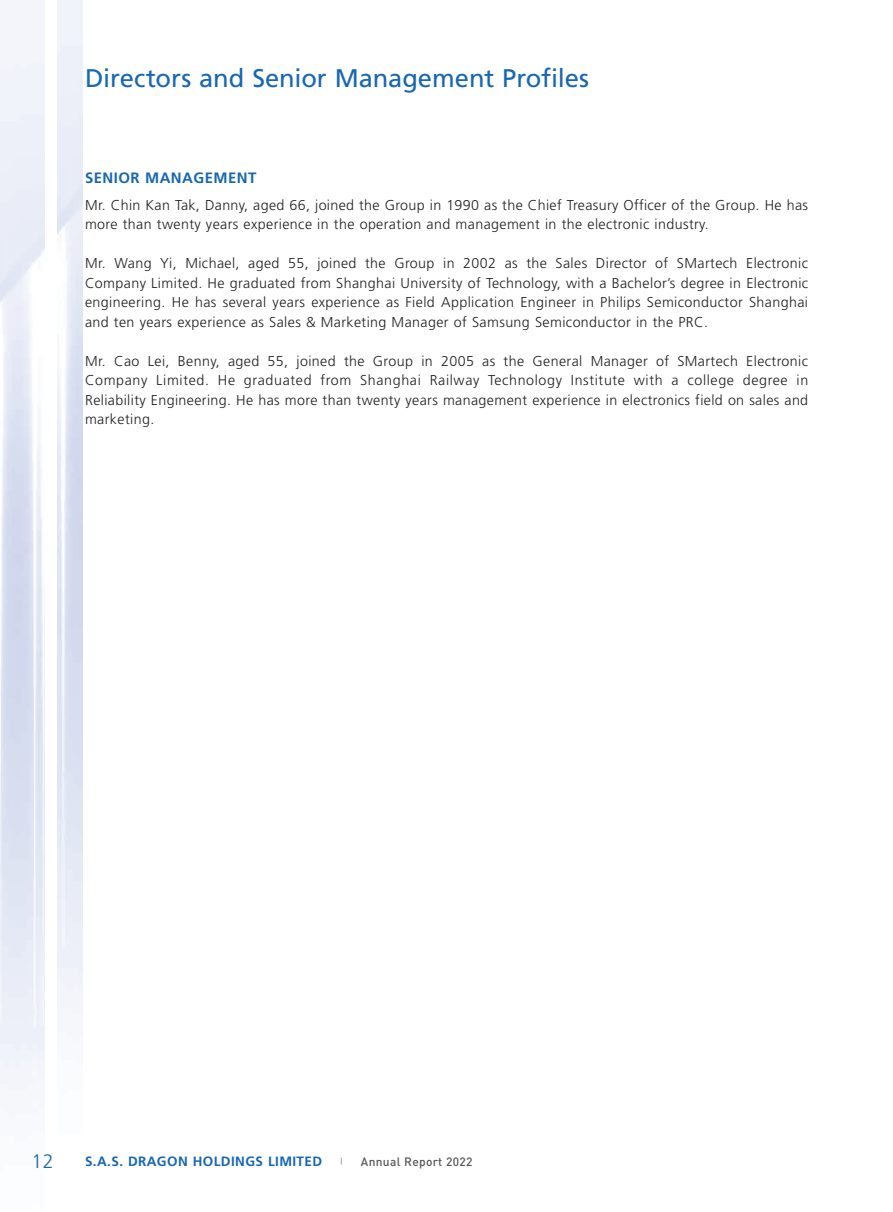
<style>
.page{position:relative;width:893px;height:1212px;background:#fff}
.page>*{position:absolute;margin:0;border:0;box-sizing:border-box;transform-origin:0 0}
.t1{font:25.5px "Frutiger LT Std";letter-spacing:-.005em;color:#1867b3}
.t2{font:300 19.5px "Frutiger LT Std";color:#1867b3}
.t3{font:700 15px "Frutiger LT Std";letter-spacing:.03em;color:#1867b3}
.t4{font:300 14.25px/19.5px "Frutiger LT Std";letter-spacing:.03em;color:#231f20;text-align:justify}
.t5{font:700 13.5px "Frutiger LT Std";letter-spacing:.03em;color:#1867b3}
.t6{font:500 12px "DIN Pro";letter-spacing:.025em;color:#57585a}
.t7{font:700 7.5px "M Hei HK";color:#6c6d70}
</style>
<div class="page">
<img style="left:0;top:0;width:45px;height:1090px">
<img style="left:57px;top:0;width:25px;height:1014px">
<h1 class="t1" style="left:85px;top:63px;width:505px">Directors and Senior Management Profiles</h1>
<p class="t3" style="left:85px;top:169px;width:173px">SENIOR MANAGEMENT</p>
<p class="t4" style="left:85px;top:195px;width:724px">Mr. Chin Kan Tak, Danny, aged 66, joined the Group in 1990 as the Chief Treasury Officer of the Group. He has more than twenty years experience in the operation and management in the electronic industry.</p>
<p class="t4" style="left:85px;top:254px;width:725px">Mr. Wang Yi, Michael, aged 55, joined the Group in 2002 as the Sales Director of SMartech Electronic Company Limited. He graduated from Shanghai University of Technology, with a Bachelor’s degree in Electronic engineering. He has several years experience as Field Application Engineer in Philips Semiconductor Shanghai and ten years experience as Sales &amp; Marketing Manager of Samsung Semiconductor in the PRC.</p>
<p class="t4" style="left:85px;top:351px;width:725px">Mr. Cao Lei, Benny, aged 55, joined the Group in 2005 as the General Manager of SMartech Electronic Company Limited. He graduated from Shanghai Railway Technology Institute with a college degree in Reliability Engineering. He has more than twenty years management experience in electronics field on sales and marketing.</p>
<h2 class="t2" style="left:31px;top:1150px;width:24px">12</h2>
<p class="t6" style="left:361px;top:1153px;width:113px">Annual Report 2022</p>
<p class="t5" style="left:85px;top:1153px;width:239px">S.A.S. DRAGON HOLDINGS LIMITED</p>
<p class="t7" style="left:341px;top:1155px;width:3px">|</p>
</div>
